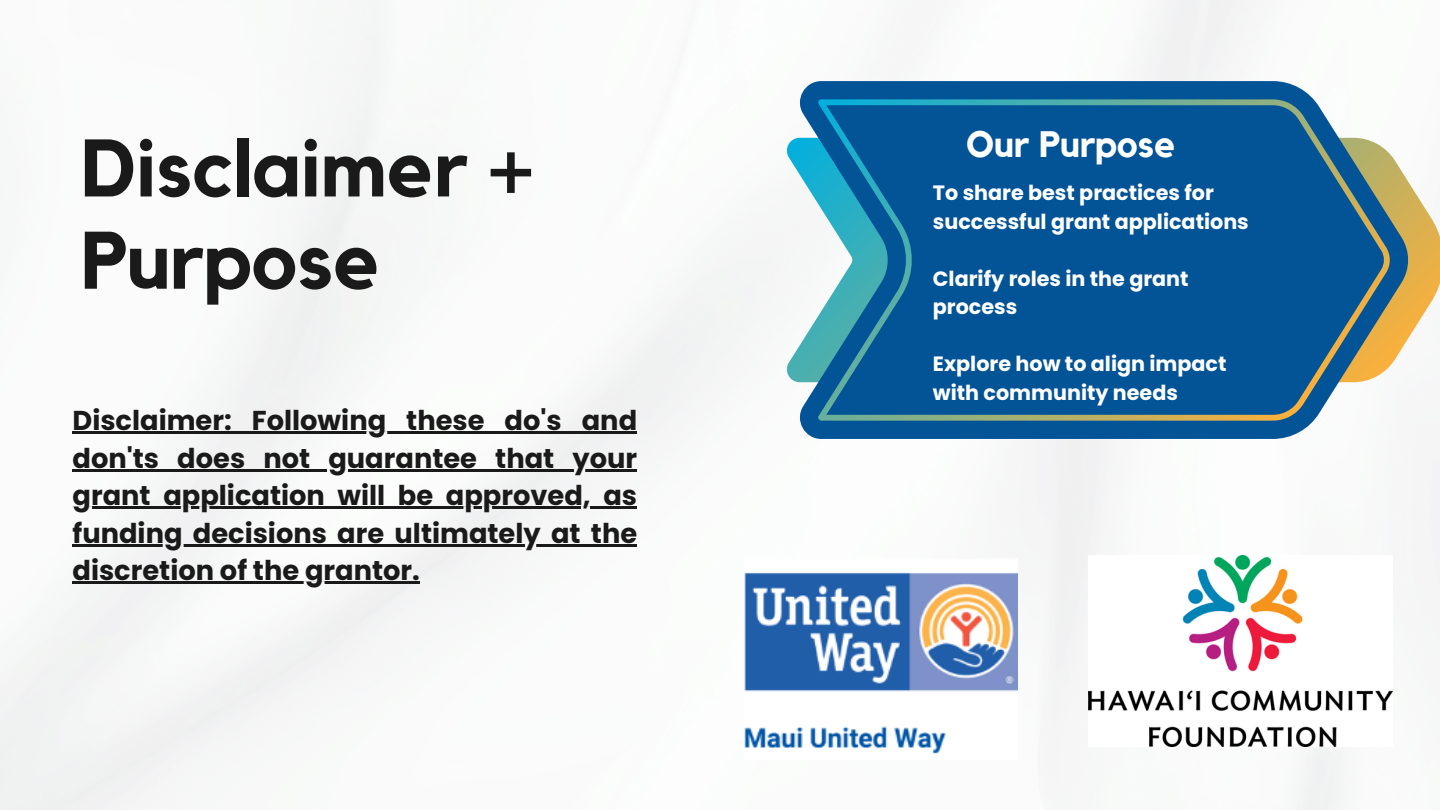
<style>
.page{position:relative;width:1440px;height:810px;background:#fff}
.page>*{position:absolute;margin:0;border:0;box-sizing:border-box;transform-origin:0 0}
.t1{font:700 80.5px/92.3px "Kollektif";color:#1a1a1a}
.t2{font:700 36.7px "Kollektif";color:#fff}
.t3{font:700 27.3px "Poppins";color:#1a1a1a}
.t4{font:700 20.7px/28.5px "Poppins";color:#fff}
</style>
<div class="page">
<img style="left:0;top:0;width:1440px;height:810px">
<svg style="left:783px;top:138px;width:657px;height:244px;fill:#f6f7f7"></svg>
<svg style="left:794px;top:81px;width:616px;height:358px;fill:#035397"></svg>
<svg style="left:818px;top:99px;width:573px;height:322px;background:#1a649a"></svg>
<img style="left:744px;top:555px;width:273px;height:204px">
<hr style="left:73px;top:432px;width:564px;height:2px;background:#1a1a1a">
<hr style="left:73px;top:469px;width:564px;height:2px;background:#1a1a1a">
<hr style="left:73px;top:507px;width:564px;height:2px;background:#1a1a1a">
<hr style="left:73px;top:544px;width:564px;height:2px;background:#1a1a1a">
<hr style="left:73px;top:582px;width:347px;height:2px;background:#1a1a1a">
<img style="left:1088px;top:555px;width:304px;height:191px">
<p class="t1" style="left:81px;top:125px;width:452px">Disclaimer +<br>Purpose</p>
<h1 class="t3" style="left:73px;top:401px;width:566px">Disclaimer: Following these do's and</h1>
<h3 class="t3" style="left:73px;top:439px;width:566px">don'ts does not guarantee that your</h3>
<p class="t3" style="left:73px;top:476px;width:566px">grant application will be approved, as</p>
<h2 class="t3" style="left:73px;top:514px;width:566px">funding decisions are ultimately at the</h2>
<p class="t3" style="left:73px;top:551px;width:349px">discretion of the grantor.</p>
<p class="t2" style="left:966px;top:128px;width:211px">Our Purpose</p>
<p class="t4" style="left:933px;top:179px;width:317px">To share best practices for successful grant applications</p>
<p class="t4" style="left:933px;top:264px;width:257px">Clarify roles in the grant process</p>
<p class="t4" style="left:933px;top:350px;width:295px">Explore how to align impact with community needs</p>
</div>
